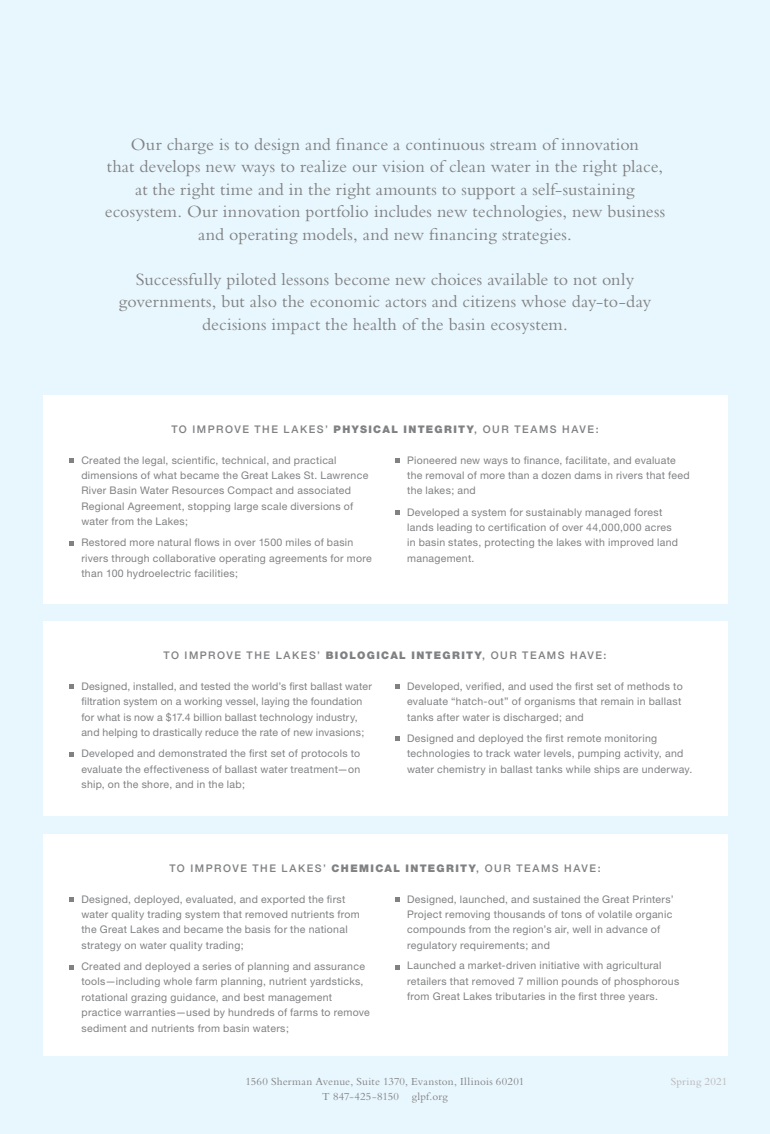
<style>
.page{position:relative;width:770px;height:1134px;background:#e8f6fd}
.page>*{position:absolute;margin:0;border:0;box-sizing:border-box;transform-origin:0 0}
.t1{font:18px/22.5px "Bembo";letter-spacing:.005em;color:#808183;text-align:center}
.t2{font:11.25px/14.7px "Bembo";letter-spacing:.02em;color:#808183;text-align:center}
.t3{font:11.25px "Bembo";letter-spacing:.025em;color:#b7b6b7}
.t4{font:10.5px/15.3px "Helvetica Neue";letter-spacing:.025em;color:#808183}
.t5{font:500 10.5px "Helvetica Neue";letter-spacing:.145em;color:#808183}
.s1{font-weight:900}
</style>
<div class="page">
<div style="left:43px;top:395px;width:684px;height:209px;background:#fff"></div>
<div style="left:43px;top:622px;width:684px;height:194px;background:#fff"></div>
<div style="left:43px;top:834px;width:684px;height:222px;background:#fff"></div>
<svg style="left:69px;top:458px;width:5px;height:5px"></svg>
<svg style="left:69px;top:541px;width:5px;height:5px"></svg>
<svg style="left:395px;top:458px;width:4px;height:5px"></svg>
<svg style="left:395px;top:510px;width:4px;height:5px"></svg>
<svg style="left:69px;top:685px;width:5px;height:4px"></svg>
<svg style="left:69px;top:752px;width:5px;height:5px"></svg>
<svg style="left:395px;top:685px;width:4px;height:4px"></svg>
<svg style="left:395px;top:737px;width:4px;height:4px"></svg>
<svg style="left:69px;top:897px;width:5px;height:5px"></svg>
<svg style="left:69px;top:965px;width:5px;height:4px"></svg>
<svg style="left:395px;top:897px;width:4px;height:5px"></svg>
<svg style="left:395px;top:965px;width:4px;height:4px"></svg>
<p class="t1" style="left:105px;top:133px;width:562px">Our charge is to design and finance a continuous stream of innovation<br>that develops new ways to realize our vision of clean water in the right place, at the right time and in the right amounts to support a self-sustaining ecosystem. Our innovation portfolio includes new technologies, new business and operating models, and new financing strategies.</p>
<p class="t1" style="left:119px;top:267px;width:533px">Successfully piloted lessons become new choices available to not only governments, but also the economic actors and citizens whose day-to-day decisions impact the health of the basin ecosystem.</p>
<p class="t5" style="left:171px;top:421px;width:428px">TO IMPROVE THE LAKES’ <span class="s1">PHYSICAL INTEGRITY</span>, OUR TEAMS HAVE:</p>
<p class="t4" style="left:81px;top:452px;width:288px">Created the legal, scientific, technical, and practical dimensions of what became the Great Lakes St. Lawrence River Basin Water Resources Compact and associated Regional Agreement, stopping large scale diversions of water from the Lakes;</p>
<p class="t4" style="left:81px;top:535px;width:292px">Restored more natural flows in over 1500 miles of basin rivers through collaborative operating agreements for more than 100 hydroelectric facilities;</p>
<p class="t4" style="left:407px;top:452px;width:284px">Pioneered new ways to finance, facilitate, and evaluate the removal of more than a dozen dams in rivers that feed the lakes; and</p>
<p class="t4" style="left:407px;top:504px;width:272px">Developed a system for sustainably managed forest lands leading to certification of over 44,000,000 acres in basin states, protecting the lakes with improved land management.</p>
<p class="t5" style="left:163px;top:647px;width:444px">TO IMPROVE THE LAKES’ <span class="s1">BIOLOGICAL INTEGRITY</span>, OUR TEAMS HAVE:</p>
<p class="t4" style="left:81px;top:678px;width:292px">Designed, installed, and tested the world’s first ballast water filtration system on a working vessel, laying the foundation for what is now a $17.4 billion ballast technology industry, and helping to drastically reduce the rate of new invasions;</p>
<p class="t4" style="left:81px;top:746px;width:280px;text-align:justify">Developed and demonstrated the first set of protocols to evaluate the effectiveness of ballast water treatment—on ship, on the shore, and in the lab;</p>
<p class="t4" style="left:407px;top:678px;width:277px">Developed, verified, and used the first set of methods to evaluate “hatch-out” of organisms that remain in ballast tanks after water is discharged; and</p>
<p class="t4" style="left:407px;top:730px;width:287px">Designed and deployed the first remote monitoring technologies to track water levels, pumping activity, and water chemistry in ballast tanks while ships are underway.</p>
<p class="t5" style="left:169px;top:860px;width:432px">TO IMPROVE THE LAKES’ <span class="s1">CHEMICAL INTEGRITY</span>, OUR TEAMS HAVE:</p>
<p class="t4" style="left:81px;top:891px;width:280px">Designed, deployed, evaluated, and exported the first water quality trading system that removed nutrients from the Great Lakes and became the basis for the national strategy on water quality trading;</p>
<p class="t4" style="left:81px;top:959px;width:290px">Created and deployed a series of planning and assurance tools—including whole farm planning, nutrient yardsticks, rotational grazing guidance, and best management practice warranties—used by hundreds of farms to remove sediment and nutrients from basin waters;</p>
<p class="t4" style="left:407px;top:891px;width:268px">Designed, launched, and sustained the Great Printers’ Project removing thousands of tons of volatile organic compounds from the region’s air, well in advance of regulatory requirements; and</p>
<p class="t4" style="left:407px;top:958px;width:273px">Launched a market-driven initiative with agricultural retailers that removed 7 million pounds of phosphorous from Great Lakes tributaries in the first three years.</p>
<p class="t2" style="left:245px;top:1074px;width:280px">1560 Sherman Avenue, Suite 1370, Evanston, Illinois 60201<br>T 847-425-8150 glpf.org</p>
<p class="t3" style="left:670px;top:1075px;width:58px">Spring 2021</p>
</div>
